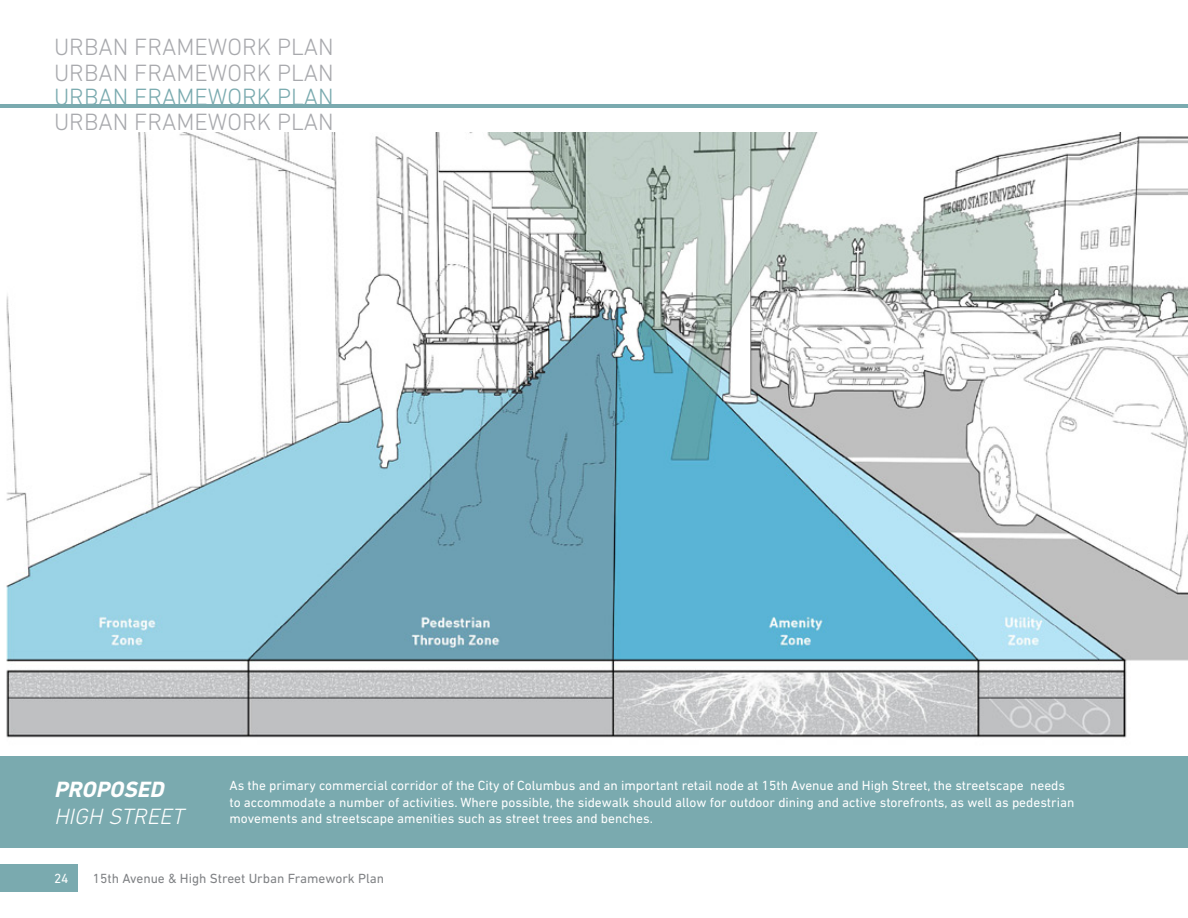
<style>
.page{position:relative;width:1188px;height:918px;background:#fff}
.page>*{position:absolute;margin:0;border:0;box-sizing:border-box;transform-origin:0 0}
.t1{font:300 24px/25.5px "DIN Next LT Pro";color:#a8a9ad}
.t2{font:300 24px "DIN Next LT Pro";color:#7aaaaf}
.Section_Title{font:italic 300 22.5px "DIN Next LT Pro";color:#fff}
.Section_Title-2{font:italic 700 22.5px "DIN Next LT Pro";color:#fff}
.Image_Captions{font:13.5px/16.2px "DIN Next LT Pro";color:#fff}
.t3{font:13.5px "DIN Next LT Pro";color:#808285}
</style>
<div class="page">
<hr style="left:0;top:104px;width:1188px;height:4px;background:#7aaaaf">
<div style="left:0;top:864px;width:78px;height:28px;background:#7aaaaf"></div>
<img style="left:6px;top:133px;width:1182px;height:605px">
<div style="left:0;top:756px;width:1188px;height:92px;background:#7aaaaf"></div>
<h1 class="t1" style="left:54px;top:34px;width:281px">URBAN FRAMEWORK PLAN<br>URBAN FRAMEWORK PLAN</h1>
<h1 class="t1" style="left:54px;top:108px;width:281px">URBAN FRAMEWORK PLAN</h1>
<h1 class="t2" style="left:54px;top:83px;width:281px">URBAN FRAMEWORK PLAN</h1>
<p class="Section_Title-2" style="left:54px;top:776px;width:117px">PROPOSED</p>
<p class="Section_Title" style="left:54px;top:803px;width:137px">HIGH STREET</p>
<p class="Image_Captions" style="left:230px;top:778px;width:846px">As the primary commercial corridor of the City of Columbus and an important retail node at 15th Avenue and High Street, the streetscape needs to accommodate a number of activities. Where possible, the sidewalk should allow for outdoor dining and active storefronts, as well as pedestrian movements and streetscape amenities such as street trees and benches.</p>
<p class="Image_Captions" style="left:54px;top:870px;width:16px">24</p>
<p class="t3" style="left:93px;top:871px;width:293px">15th Avenue &amp; High Street Urban Framework Plan</p>
</div>
